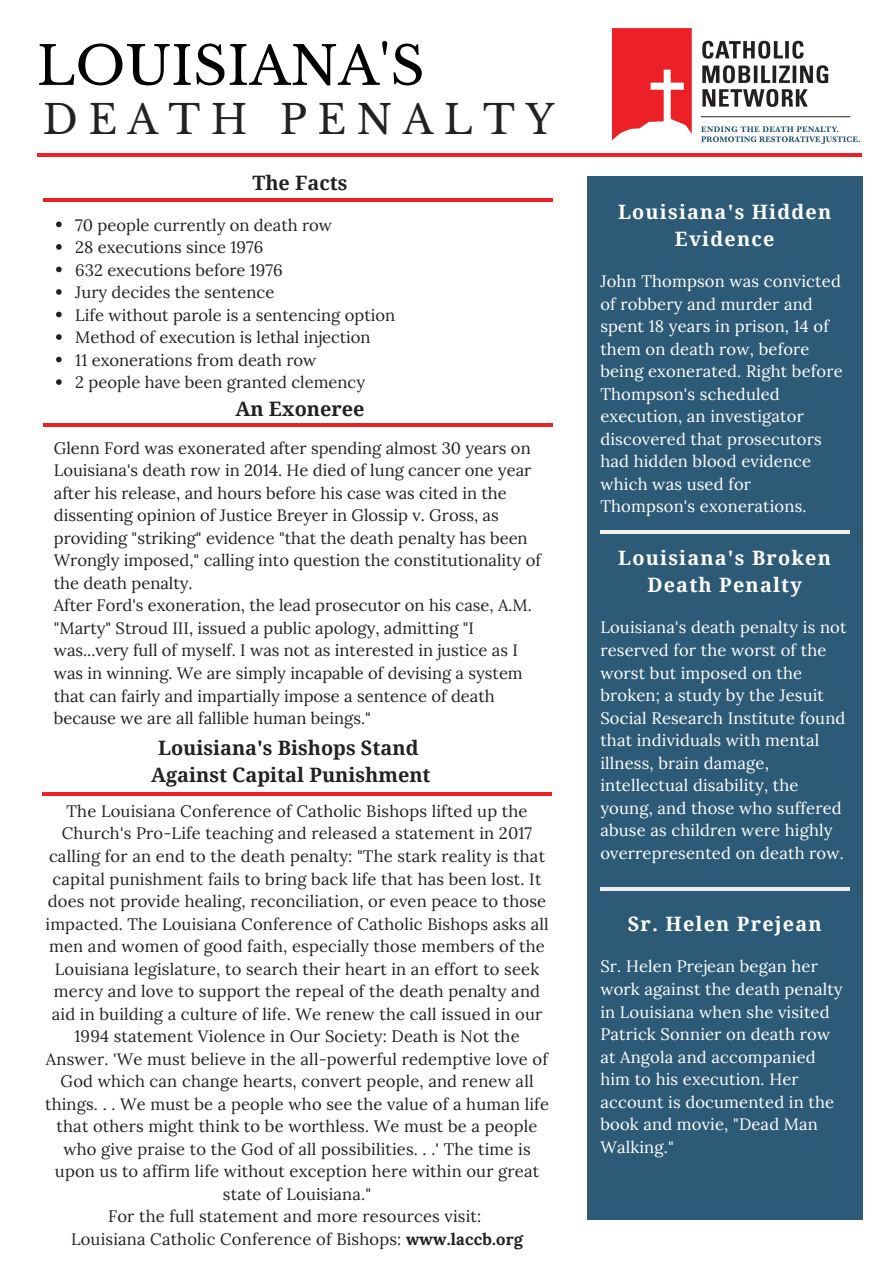
<style>
.page{position:relative;width:894px;height:1264px;background:#fff}
.page>*{position:absolute;margin:0;border:0;box-sizing:border-box;transform-origin:0 0}
.t1{font:52.95px "Libre Baskerville";color:#000}
.t2{font:39.75px "Libre Baskerville";letter-spacing:.26em;color:#222}
.t3{font:700 19.8px/27px "Droid Serif";letter-spacing:.06em;color:#fff;text-align:center}
.t4{font:700 19.8px/27px "Droid Serif";color:#222;text-align:center}
.t5{font:16.5px/22.5px "Lora";letter-spacing:.01em;color:#222}
.t6{font:16.5px/22.5px "Lora";letter-spacing:.01em;color:#fff}
.s1{font-weight:700}
</style>
<div class="page">
<hr style="left:37px;top:153px;width:824px;height:3px;background:#ed2026">
<div style="left:587px;top:176px;width:275px;height:1043px;background:#2d5a76"></div>
<svg style="left:56px;top:221px;width:6px;height:6px"></svg>
<svg style="left:56px;top:244px;width:6px;height:6px"></svg>
<svg style="left:56px;top:266px;width:6px;height:6px"></svg>
<svg style="left:56px;top:289px;width:6px;height:6px"></svg>
<svg style="left:56px;top:312px;width:6px;height:5px"></svg>
<svg style="left:56px;top:334px;width:6px;height:6px"></svg>
<svg style="left:56px;top:357px;width:6px;height:5px"></svg>
<svg style="left:56px;top:379px;width:6px;height:6px"></svg>
<hr style="left:44px;top:423px;width:509px;height:4px;background:#ed2026">
<hr style="left:43px;top:198px;width:509px;height:4px;background:#ed2026">
<hr style="left:43px;top:792px;width:509px;height:3px;background:#ed2026">
<img style="left:612px;top:28px;width:249px;height:116px">
<hr style="left:600px;top:530px;width:249px;height:3px;background:#eff0f2">
<svg style="left:600px;top:887px;width:249px;height:3px"></svg>
<h1 class="t1" style="left:37px;top:33px;width:389px">LOUISIANA'S</h1>
<h2 class="t2" style="left:43px;top:96px;width:513px">DEATH PENALTY</h2>
<p class="t4" style="left:252px;top:170px;width:97px">The Facts</p>
<p class="t5" style="left:75px;top:213px;width:321px">70 people currently on death row<br>28 executions since 1976<br>632 executions before 1976<br>Jury decides the sentence<br>Life without parole is a sentencing option<br>Method of execution is lethal injection<br>11 exonerations from death row<br>2 people have been granted clemency</p>
<p class="t4" style="left:235px;top:395px;width:130px">An Exoneree</p>
<p class="t5" style="left:54px;top:436px;width:488px">Glenn Ford was exonerated after spending almost 30 years on Louisiana's death row in 2014. He died of lung cancer one year after his release, and hours before his case was cited in the dissenting opinion of Justice Breyer in Glossip v. Gross, as providing "striking" evidence "that the death penalty has been Wrongly imposed," calling into question the constitutionality of the death penalty.<br>After Ford's exoneration, the lead prosecutor on his case, A.M. "Marty" Stroud III, issued a public apology, admitting "I was...very full of myself. I was not as interested in justice as I was in winning. We are simply incapable of devising a system that can fairly and impartially impose a sentence of death because we are all fallible human beings."</p>
<p class="t4" style="left:151px;top:734px;width:281px">Louisiana's Bishops Stand<br>Against Capital Punishment</p>
<p class="t5" style="left:45px;top:799px;width:505px;text-align:center">The Louisiana Conference of Catholic Bishops lifted up the Church's Pro-Life teaching and released a statement in 2017 calling for an end to the death penalty: "The stark reality is that capital punishment fails to bring back life that has been lost. It does not provide healing, reconciliation, or even peace to those impacted. The Louisiana Conference of Catholic Bishops asks all men and women of good faith, especially those members of the Louisiana legislature, to search their heart in an effort to seek mercy and love to support the repeal of the death penalty and aid in building a culture of life. We renew the call issued in our 1994 statement Violence in Our Society: Death is Not the Answer. 'We must believe in the all-powerful redemptive love of God which can change hearts, convert people, and renew all things. . . We must be a people who see the value of a human life that others might think to be worthless. We must be a people who give praise to the God of all possibilities. . .' The time is upon us to affirm life without exception here within our great state of Louisiana."<br>For the full statement and more resources visit:<br>Louisiana Catholic Conference of Bishops: <span class="s1">www.laccb.org</span></p>
<p class="t3" style="left:618px;top:198px;width:215px">Louisiana's Hidden<br>Evidence</p>
<p class="t6" style="left:600px;top:270px;width:244px">John Thompson was convicted of robbery and murder and spent 18 years in prison, 14 of them on death row, before being exonerated. Right before<br>Thompson's scheduled execution, an investigator discovered that prosecutors had hidden blood evidence which was used for<br>Thompson's exonerations.</p>
<p class="t3" style="left:618px;top:545px;width:214px">Louisiana's Broken<br>Death Penalty</p>
<p class="t6" style="left:600px;top:616px;width:247px">Louisiana's death penalty is not reserved for the worst of the worst but imposed on the broken; a study by the Jesuit<br>Social Research Institute found that individuals with mental illness, brain damage, intellectual disability, the young, and those who suffered abuse as children were highly overrepresented on death row.</p>
<p class="t3" style="left:627px;top:911px;width:195px">Sr. Helen Prejean</p>
<p class="t6" style="left:600px;top:955px;width:244px">Sr. Helen Prejean began her work against the death penalty in Louisiana when she visited<br>Patrick Sonnier on death row at Angola and accompanied him to his execution. Her account is documented in the book and movie, "Dead Man<br>Walking."</p>
</div>
